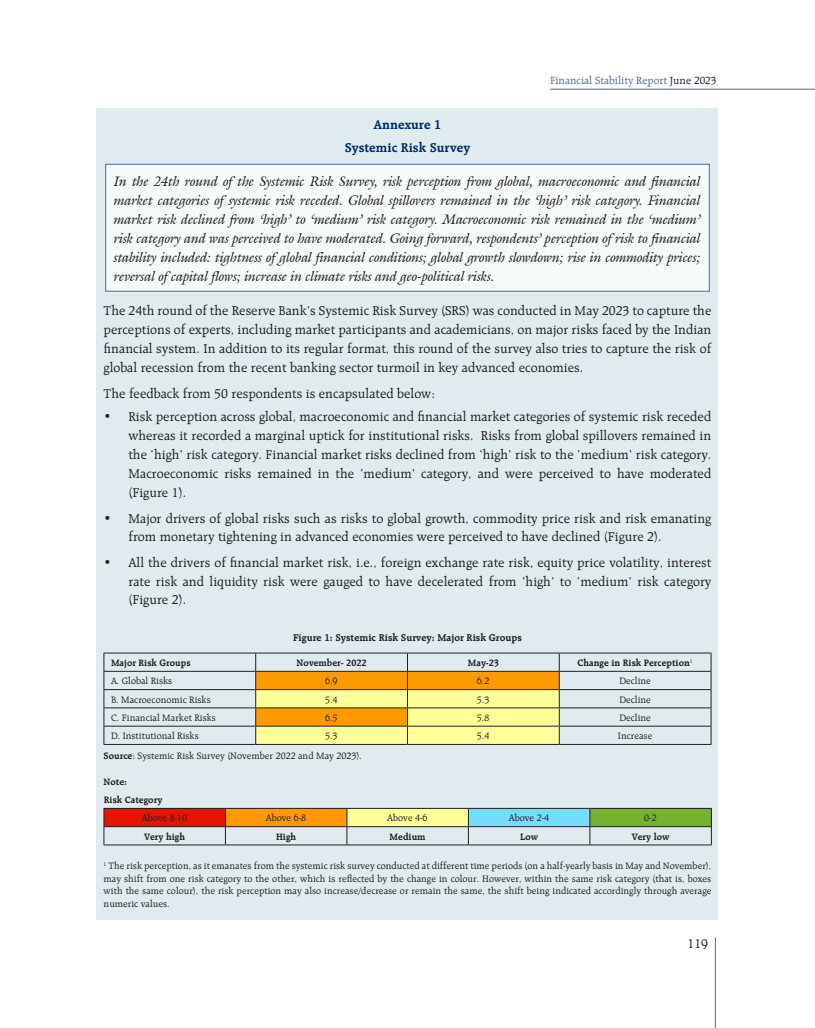
<style>
.page{position:relative;width:815px;height:1028px;background:#fff}
.page>*{position:absolute;margin:0;border:0;box-sizing:border-box;transform-origin:0 0}
.t1{font:13.75px/19.1px "Raleigh BT";color:#231f20;text-align:justify}
.t2{font:italic 13.75px/19.1px "Galliard IT Cby BT";color:#231f20;text-align:justify}
.t3{font:700 13.75px "Raleigh BT";color:#002d66}
.t4{font:11.25px "Raleigh BT";color:#516a98}
.t5{font:700 10.62px "Raleigh BT";color:#231f20}
.t6{font:10px/12.5px "Raleigh BT";color:#231f20;text-align:justify}
.t7{font:700 10px "Raleigh BT";color:#231f20}
.s1{color:#231f20}
.s2{font-weight:700}
</style>
<div class="page">
<hr style="left:715px;top:937px;width:1px;height:91px;background:#516a98">
<div style="left:97px;top:108px;width:621px;height:811px;background:#dfebee"></div>
<hr style="left:550px;top:89px;width:265px;height:1px;background:#516a98">
<hr style="left:256px;top:744px;width:151px;height:1px;background:#231f20">
<hr style="left:407px;top:744px;width:152px;height:1px;background:#231f20">
<hr style="left:104px;top:652px;width:152px;height:1px;background:#231f20">
<hr style="left:256px;top:652px;width:151px;height:1px;background:#231f20">
<hr style="left:407px;top:652px;width:152px;height:1px;background:#231f20">
<hr style="left:559px;top:652px;width:152px;height:1px;background:#231f20">
<svg style="left:255px;top:653px;width:305px;height:91px"></svg>
<hr style="left:104px;top:671px;width:152px;height:1px;background:#231f20">
<hr style="left:559px;top:671px;width:152px;height:1px;background:#231f20">
<hr style="left:104px;top:689px;width:152px;height:1px;background:#231f20">
<hr style="left:559px;top:689px;width:152px;height:1px;background:#231f20">
<hr style="left:104px;top:707px;width:152px;height:1px;background:#231f20">
<hr style="left:559px;top:707px;width:152px;height:1px;background:#231f20">
<hr style="left:104px;top:726px;width:152px;height:1px;background:#231f20">
<svg style="left:104px;top:653px;width:1px;height:91px"></svg>
<hr style="left:559px;top:726px;width:152px;height:1px;background:#231f20">
<svg style="left:711px;top:653px;width:1px;height:91px"></svg>
<hr style="left:104px;top:744px;width:152px;height:1px;background:#231f20">
<hr style="left:559px;top:744px;width:152px;height:1px;background:#231f20">
<div style="left:104px;top:808px;width:121px;height:18px;background:#e71303"></div>
<div style="left:225px;top:808px;width:122px;height:18px;background:#f90"></div>
<div style="left:347px;top:808px;width:121px;height:18px;background:#ff9"></div>
<div style="left:468px;top:808px;width:122px;height:18px;background:#75dbff"></div>
<div style="left:590px;top:808px;width:121px;height:18px;background:#74b230"></div>
<hr style="left:104px;top:844px;width:121px;height:1px;background:#231f20">
<hr style="left:225px;top:844px;width:122px;height:1px;background:#231f20">
<hr style="left:347px;top:844px;width:121px;height:1px;background:#231f20">
<hr style="left:468px;top:844px;width:122px;height:1px;background:#231f20">
<hr style="left:590px;top:844px;width:122px;height:1px;background:#231f20">
<hr style="left:104px;top:808px;width:121px;height:1px;background:#231f20">
<hr style="left:225px;top:808px;width:122px;height:1px;background:#231f20">
<hr style="left:347px;top:808px;width:121px;height:1px;background:#231f20">
<hr style="left:468px;top:808px;width:122px;height:1px;background:#231f20">
<hr style="left:590px;top:808px;width:122px;height:1px;background:#231f20">
<hr style="left:104px;top:826px;width:121px;height:1px;background:#231f20">
<hr style="left:225px;top:826px;width:122px;height:1px;background:#231f20">
<hr style="left:347px;top:826px;width:121px;height:1px;background:#231f20">
<hr style="left:468px;top:826px;width:122px;height:1px;background:#231f20">
<hr style="left:590px;top:826px;width:122px;height:1px;background:#231f20">
<svg style="left:104px;top:808px;width:1px;height:36px"></svg>
<svg style="left:225px;top:808px;width:1px;height:36px"></svg>
<svg style="left:347px;top:808px;width:1px;height:36px"></svg>
<svg style="left:468px;top:808px;width:1px;height:36px"></svg>
<svg style="left:590px;top:808px;width:1px;height:36px"></svg>
<svg style="left:711px;top:808px;width:1px;height:36px"></svg>
<div style="left:105px;top:164px;width:605px;height:127px;background:#f6fafb;border:1px solid #516a98"></div>
<p class="t4" style="left:550px;top:74px;width:168px">Financial Stability Report <span class="s1">June 2023</span></p>
<p class="t3" style="left:374px;top:116px;width:69px">Annexure 1</p>
<p class="t3" style="left:345px;top:139px;width:127px">Systemic Risk Survey</p>
<p class="t2" style="left:114px;top:171px;width:588px">In the 24th round of the Systemic Risk Survey, risk perception from global, macroeconomic and financial market categories of systemic risk receded. Global spillovers remained in the ‘high’ risk category. Financial market risk declined from ‘high’ to ‘medium’ risk category. Macroeconomic risk remained in the ‘medium’ risk category and was perceived to have moderated. Going forward, respondents’ perception of risk to financial stability included: tightness of global financial conditions; global growth slowdown; rise in commodity prices; reversal of capital flows; increase in climate risks and geo-political risks.</p>
<p class="t1" style="left:104px;top:300px;width:609px">The 24th round of the Reserve Bank’s Systemic Risk Survey (SRS) was conducted in May 2023 to capture the perceptions of experts, including market participants and academicians, on major risks faced by the Indian financial system. In addition to its regular format, this round of the survey also tries to capture the risk of global recession from the recent banking sector turmoil in key advanced economies.</p>
<p class="t1" style="left:104px;top:384px;width:333px">The feedback from 50 respondents is encapsulated below:</p>
<p class="t1" style="left:128px;top:406px;width:584px;text-indent:-25px">• Risk perception across global, macroeconomic and financial market categories of systemic risk receded whereas it recorded a marginal uptick for institutional risks. Risks from global spillovers remained in the ‘high’ risk category. Financial market risks declined from ‘high’ risk to the ‘medium’ risk category.<br>Macroeconomic risks remained in the ‘medium’ category, and were perceived to have moderated (Figure 1).</p>
<p class="t1" style="left:128px;top:509px;width:584px;line-height:18.5px;text-indent:-25px">• Major drivers of global risks such as risks to global growth, commodity price risk and risk emanating from monetary tightening in advanced economies were perceived to have declined (Figure 2).</p>
<p class="t1" style="left:128px;top:553px;width:585px;line-height:18.5px;text-indent:-25px">• All the drivers of financial market risk, i.e., foreign exchange rate risk, equity price volatility, interest rate risk and liquidity risk were gauged to have decelerated from ‘high’ to ‘medium’ risk category (Figure 2).</p>
<p class="t5" style="left:293px;top:630px;width:230px">Figure 1: Systemic Risk Survey: Major Risk Groups</p>
<p class="t7" style="left:111px;top:656px;width:81px">Major Risk Groups</p>
<p class="t7" style="left:297px;top:656px;width:71px">November- 2022</p>
<p class="t7" style="left:468px;top:656px;width:33px">May-23</p>
<p class="t7" style="left:578px;top:656px;width:117px">Change in Risk Perception<sup>1</sup></p>
<p class="t6" style="left:111px;top:674px;width:63px">A. Global Risks</p>
<p class="t6" style="left:325px;top:674px;width:14px">6.9</p>
<p class="t6" style="left:477px;top:674px;width:14px">6.2</p>
<p class="t6" style="left:619px;top:674px;width:33px">Decline</p>
<p class="t6" style="left:111px;top:693px;width:101px">B. Macroeconomic Risks</p>
<p class="t6" style="left:325px;top:693px;width:14px">5.4</p>
<p class="t6" style="left:477px;top:693px;width:14px">5.3</p>
<p class="t6" style="left:619px;top:693px;width:33px">Decline</p>
<p class="t6" style="left:111px;top:711px;width:107px">C. Financial Market Risks</p>
<p class="t6" style="left:325px;top:711px;width:14px">6.5</p>
<p class="t6" style="left:477px;top:711px;width:14px">5.8</p>
<p class="t6" style="left:619px;top:711px;width:33px">Decline</p>
<p class="t6" style="left:111px;top:729px;width:89px">D. Institutional Risks</p>
<p class="t6" style="left:325px;top:729px;width:14px">5.3</p>
<p class="t6" style="left:477px;top:729px;width:14px">5.4</p>
<p class="t6" style="left:618px;top:729px;width:36px">Increase</p>
<p class="t6" style="left:104px;top:749px;width:260px"><span class="s2">Source</span>: Systemic Risk Survey (November 2022 and May 2023).</p>
<p class="t7" style="left:104px;top:775px;width:25px">Note:</p>
<p class="t7" style="left:104px;top:793px;width:60px">Risk Category</p>
<p class="t6" style="left:142px;top:811px;width:47px">Above 8-10</p>
<p class="t6" style="left:266px;top:811px;width:42px">Above 6-8</p>
<p class="t6" style="left:387px;top:811px;width:42px">Above 4-6</p>
<p class="t6" style="left:509px;top:811px;width:42px">Above 2-4</p>
<p class="t6" style="left:644px;top:811px;width:14px">0-2</p>
<p class="t7" style="left:144px;top:830px;width:42px">Very high</p>
<p class="t7" style="left:276px;top:830px;width:22px">High</p>
<p class="t7" style="left:390px;top:830px;width:38px">Medium</p>
<p class="t7" style="left:520px;top:830px;width:19px">Low</p>
<p class="t7" style="left:632px;top:830px;width:39px">Very low</p>
<p class="t6" style="left:104px;top:859px;width:609px"><sup>1</sup> The risk perception, as it emanates from the systemic risk survey conducted at different time periods (on a half-yearly basis in May and November), may shift from one risk category to the other, which is reflected by the change in colour. However, within the same risk category (that is, boxes with the same colour), the risk perception may also increase/decrease or remain the same, the shift being indicated accordingly through average numeric values.</p>
<p class="t1" style="left:687px;top:933px;width:22px">119</p>
</div>
